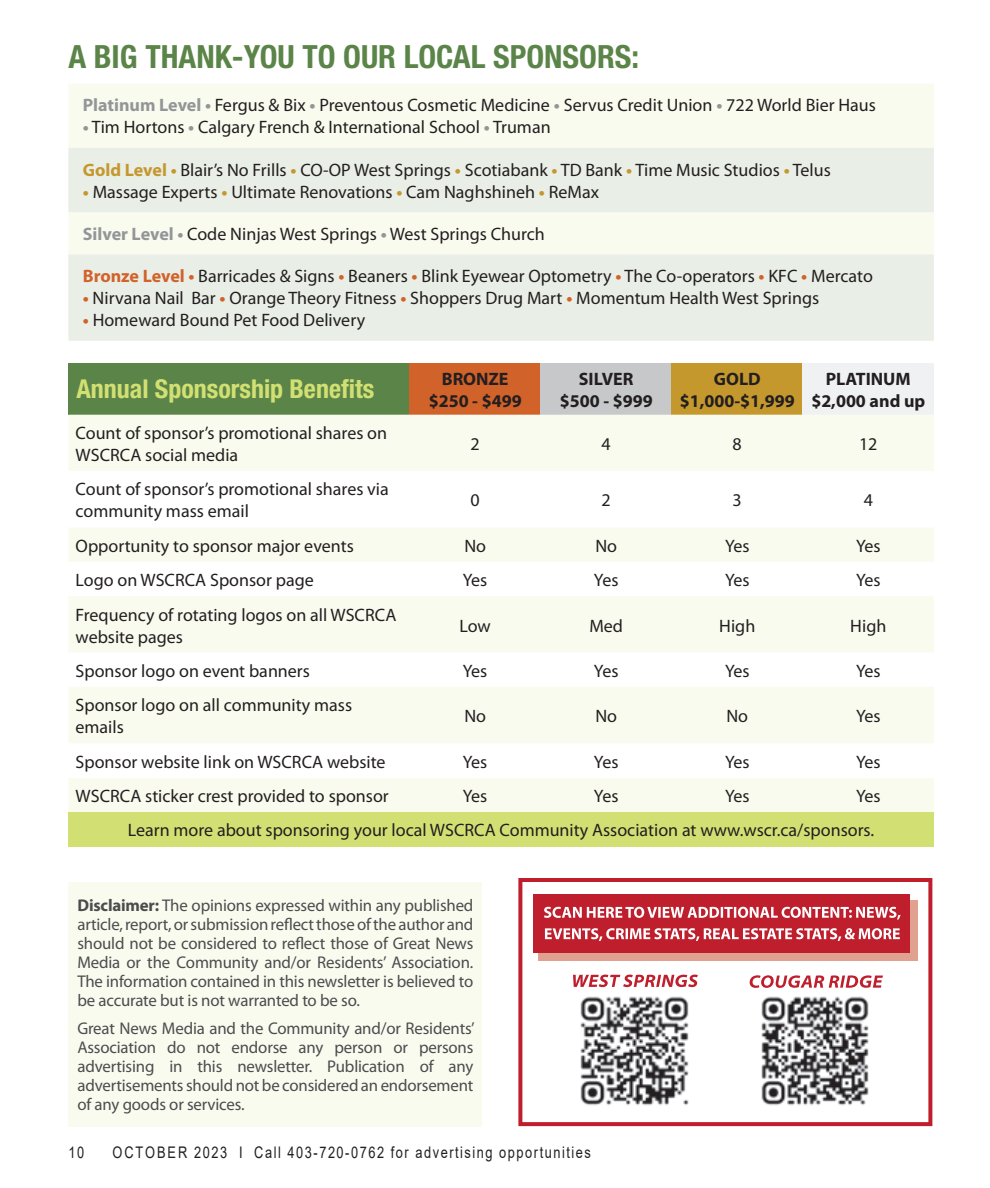
<style>
.page{position:relative;width:990px;height:1188px;background:#fff}
.page>*{position:absolute;margin:0;border:0;box-sizing:border-box;transform-origin:0 0}
.In_Around_title{font:700 condensed 32px "Helvetica Neue LT Std";color:#5b8548}
.In_Around_title-2{font:700 condensed 26px "Helvetica Neue LT Std";color:#d2e073}
.Subhead{font:18px "Myriad Pro";color:#231f20}
.Body_text{font:18px/22px "Myriad Pro";color:#231f20}
.Subhead-2{font:700 18px/22px "Myriad Pro";color:#231f20;text-align:center}
.Body_text-2{font:17px/19px "Myriad Pro";letter-spacing:-.01em;color:#4b4c4d;text-align:justify}
.t1{font:16px "Arial";letter-spacing:.12em;color:#231f20;scale:.8 1}
.s1{font-weight:700;color:#939598}
.s2{font-weight:700;color:#c5982e}
.s3{font-weight:700;color:#d1622a}
.s4{font-weight:700}
</style>
<div class="page">
<div style="left:68px;top:84px;width:866px;height:64px;background:#f9fbef"></div>
<svg style="left:68px;top:148px;width:866px;height:193px;fill:#e9eee6"></svg>
<div style="left:68px;top:363px;width:342px;height:52px;background:#5b8548"></div>
<div style="left:410px;top:363px;width:131px;height:52px;background:#d1622a"></div>
<div style="left:541px;top:363px;width:131px;height:52px;background:#c7c8ca"></div>
<div style="left:672px;top:363px;width:131px;height:52px;background:#c5982e"></div>
<div style="left:803px;top:363px;width:131px;height:52px;background:#f0f1f2"></div>
<div style="left:69px;top:415px;width:865px;height:397px;background:#f9fbef"></div>
<svg style="left:69px;top:471px;width:865px;height:307px"></svg>
<div style="left:68px;top:812px;width:866px;height:34px;background:#d2e073"></div>
<div style="left:68px;top:882px;width:414px;height:244px;background:#f9fbef"></div>
<div style="left:518px;top:878px;width:414px;height:248px;border:4px solid #bf1f2d"></div>
<div style="left:538px;top:900px;width:380px;height:60px;background:#e1a190"></div>
<div style="left:534px;top:894px;width:376px;height:59px;background:#bf1f2d"></div>
<svg style="left:545px;top:928px;width:355px;height:13px"></svg>
<svg style="left:544px;top:907px;width:357px;height:13px"></svg>
<img style="left:580px;top:996px;width:109px;height:110px">
<img style="left:761px;top:996px;width:108px;height:110px">
<svg style="left:750px;top:975px;width:133px;height:13px"></svg>
<svg style="left:573px;top:975px;width:125px;height:12px"></svg>
<p class="In_Around_title" style="left:68px;top:38px;width:572px">A BIG THANK-YOU TO OUR LOCAL SPONSORS:</p>
<p class="Subhead" style="left:83px;top:94px;width:795px"><span class="s1">Platinum Level •</span> Fergus &amp; Bix <span class="s1">•</span> Preventous Cosmetic Medicine <span class="s1">•</span> Servus Credit Union <span class="s1">•</span> 722 World Bier Haus</p>
<p class="Subhead" style="left:83px;top:116px;width:469px"><span class="s1">•</span> Tim Hortons <span class="s1">•</span> Calgary French &amp; International School <span class="s1">•</span> Truman</p>
<p class="Subhead" style="left:83px;top:159px;width:750px"><span class="s2">Gold Level •</span> Blair’s No Frills <span class="s2">•</span> CO-OP West Springs <span class="s2">•</span> Scotiabank <span class="s2">•</span> TD Bank <span class="s2">•</span> Time Music Studios <span class="s2">•</span> Telus</p>
<p class="Subhead" style="left:83px;top:181px;width:518px"><span class="s2">•</span> Massage Experts <span class="s2">•</span> Ultimate Renovations <span class="s2">•</span> Cam Naghshineh <span class="s2">•</span> ReMax</p>
<p class="Subhead" style="left:83px;top:223px;width:464px"><span class="s1">Silver Level •</span> Code Ninjas West Springs <span class="s1">•</span> West Springs Church</p>
<p class="Subhead" style="left:83px;top:265px;width:792px"><span class="s3">Bronze Level •</span> Barricades &amp; Signs <span class="s3">•</span> Beaners <span class="s3">•</span> Blink Eyewear Optometry <span class="s3">•</span> The Co-operators <span class="s3">•</span> KFC <span class="s3">•</span> Mercato</p>
<p class="Subhead" style="left:83px;top:287px;width:738px"><span class="s3">•</span> Nirvana Nail Bar <span class="s3">•</span> Orange Theory Fitness <span class="s3">•</span> Shoppers Drug Mart <span class="s3">•</span> Momentum Health West Springs</p>
<p class="Subhead" style="left:83px;top:309px;width:284px"><span class="s3">•</span> Homeward Bound Pet Food Delivery</p>
<p class="In_Around_title-2" style="left:76px;top:373px;width:299px">Annual Sponsorship Benefits</p>
<p class="Body_text" style="left:76px;top:422px;width:313px">Count of sponsor’s promotional shares on<br>WSCRCA social media</p>
<p class="Body_text" style="left:76px;top:478px;width:315px">Count of sponsor’s promotional shares via community mass email</p>
<p class="Subhead-2" style="left:442px;top:367px;width:68px">BRONZE</p>
<p class="Subhead-2" style="left:429px;top:389px;width:94px">$250 - $499</p>
<p class="Subhead-2" style="left:579px;top:367px;width:56px">SILVER</p>
<p class="Subhead-2" style="left:560px;top:389px;width:94px">$500 - $999</p>
<p class="Subhead-2" style="left:714px;top:367px;width:48px">GOLD</p>
<p class="Subhead-2" style="left:680px;top:389px;width:117px">$1,000-$1,999</p>
<p class="Subhead-2" style="left:811px;top:367px;width:115px">PLATINUM $2,000 and up</p>
<p class="Body_text" style="left:471px;top:433px;width:11px">2</p>
<p class="Body_text" style="left:602px;top:433px;width:11px">4</p>
<p class="Body_text" style="left:733px;top:433px;width:11px">8</p>
<p class="Body_text" style="left:859px;top:433px;width:20px">12</p>
<p class="Body_text" style="left:471px;top:489px;width:11px">0</p>
<p class="Body_text" style="left:602px;top:489px;width:11px">2</p>
<p class="Body_text" style="left:733px;top:489px;width:11px">3</p>
<p class="Body_text" style="left:864px;top:489px;width:11px">4</p>
<p class="Body_text" style="left:76px;top:534px;width:280px">Opportunity to sponsor major events</p>
<p class="Body_text" style="left:464px;top:534px;width:23px">No</p>
<p class="Body_text" style="left:595px;top:534px;width:23px">No</p>
<p class="Body_text" style="left:725px;top:534px;width:26px">Yes</p>
<p class="Body_text" style="left:856px;top:534px;width:26px">Yes</p>
<p class="Body_text" style="left:76px;top:569px;width:240px">Logo on WSCRCA Sponsor page</p>
<p class="Body_text" style="left:463px;top:569px;width:26px">Yes</p>
<p class="Body_text" style="left:594px;top:569px;width:26px">Yes</p>
<p class="Body_text" style="left:725px;top:569px;width:26px">Yes</p>
<p class="Body_text" style="left:856px;top:569px;width:26px">Yes</p>
<p class="Body_text" style="left:76px;top:603px;width:322px">Frequency of rotating logos on all WSCRCA website pages</p>
<p class="Body_text" style="left:460px;top:614px;width:33px">Low</p>
<p class="Body_text" style="left:589px;top:614px;width:35px">Med</p>
<p class="Body_text" style="left:719px;top:614px;width:38px">High</p>
<p class="Body_text" style="left:850px;top:614px;width:38px">High</p>
<p class="Body_text" style="left:76px;top:660px;width:236px">Sponsor logo on event banners</p>
<p class="Body_text" style="left:463px;top:660px;width:26px">Yes</p>
<p class="Body_text" style="left:594px;top:660px;width:26px">Yes</p>
<p class="Body_text" style="left:725px;top:660px;width:26px">Yes</p>
<p class="Body_text" style="left:856px;top:660px;width:26px">Yes</p>
<p class="Body_text" style="left:76px;top:694px;width:278px">Sponsor logo on all community mass emails</p>
<p class="Body_text" style="left:464px;top:705px;width:23px">No</p>
<p class="Body_text" style="left:595px;top:705px;width:23px">No</p>
<p class="Body_text" style="left:726px;top:705px;width:23px">No</p>
<p class="Body_text" style="left:856px;top:705px;width:26px">Yes</p>
<p class="Body_text" style="left:76px;top:750px;width:311px">Sponsor website link on WSCRCA website</p>
<p class="Body_text" style="left:463px;top:750px;width:26px">Yes</p>
<p class="Body_text" style="left:594px;top:750px;width:26px">Yes</p>
<p class="Body_text" style="left:725px;top:750px;width:26px">Yes</p>
<p class="Body_text" style="left:856px;top:750px;width:26px">Yes</p>
<p class="Body_text" style="left:76px;top:785px;width:315px">WSCRCA sticker crest provided to sponsor</p>
<p class="Body_text" style="left:463px;top:785px;width:26px">Yes</p>
<p class="Body_text" style="left:594px;top:785px;width:26px">Yes</p>
<p class="Body_text" style="left:725px;top:785px;width:26px">Yes</p>
<p class="Body_text" style="left:856px;top:785px;width:26px">Yes</p>
<p class="Body_text" style="left:128px;top:819px;width:748px">Learn more about sponsoring your local WSCRCA Community Association at www.wscr.ca/sponsors.</p>
<p class="Body_text-2" style="left:77px;top:895px;width:398px"><span class="s4">Disclaimer:</span> The opinions expressed within any published article, report, or submission reflect those of the author and should not be considered to reflect those of Great News Media or the Community and/or Residents’ Association.<br>The information contained in this newsletter is believed to be accurate but is not warranted to be so.</p>
<p class="Body_text-2" style="left:77px;top:1018px;width:399px">Great News Media and the Community and/or Residents’ Association do not endorse any person or persons advertising in this newsletter. Publication of any advertisements should not be considered an endorsement of any goods or services.</p>
<p class="t1" style="left:68px;top:1141px;width:21px">10</p>
<p class="t1" style="left:112px;top:1141px;width:600px">OCTOBER 2023 I Call 403-720-0762 for advertising opportunities</p>
</div>
